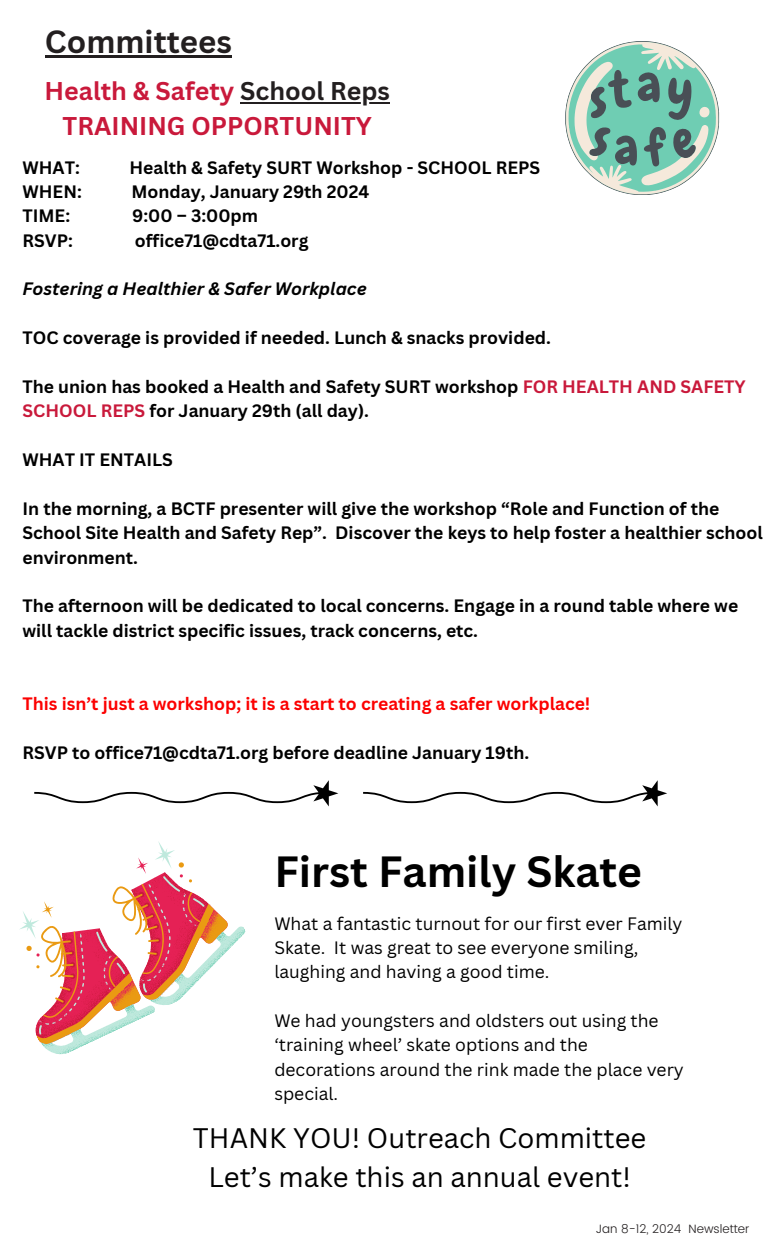
<style>
.page{position:relative;width:765px;height:1260px;background:#fff}
.page>*{position:absolute;margin:0;border:0;box-sizing:border-box;transform-origin:0 0}
.t1{font:700 42.5px "Canva Sans";color:#000}
.t2{font:700 31.25px "Canva Sans";color:#231f20}
.t3{font:27.5px "Canva Sans";color:#000}
.t4{font:700 25px/34.8px "Canva Sans";color:#c9193b;text-align:center}
.t5{font:700 17.5px/24.4px "Canva Sans";color:#000}
.t6{font:17.5px/24.4px "Canva Sans";color:#000}
.t7{font:700 17.5px "Canva Sans";color:#fc0101}
.t8{font:italic 700 17.5px "Canva Sans";color:#000}
.t9{font:300 12px "Poppins";color:#231f20}
.s1{color:#231f20}
.s2{color:#c9193b}
</style>
<div class="page">
<svg style="left:565px;top:41px;width:154px;height:154px"></svg>
<hr style="left:240px;top:102px;width:150px;height:2px;background:#231f20">
<svg style="left:19px;top:841px;width:209px;height:110px"></svg>
<svg style="left:31px;top:923px;width:215px;height:132px"></svg>
<hr style="left:45px;top:55px;width:187px;height:3px;background:#231f20">
<svg style="left:34px;top:780px;width:304px;height:26px"></svg>
<svg style="left:363px;top:780px;width:304px;height:26px"></svg>
<p class="t2" style="left:45px;top:20px;width:188px">Committees</p>
<p class="t4" style="left:45px;top:73px;width:347px">Health &amp; Safety <span class="s1">School Reps<br></span>TRAINING OPPORTUNITY</p>
<p class="t5" style="left:22px;top:155px;width:59px">WHAT:</p>
<p class="t5" style="left:129px;top:155px;width:412px">Health &amp; Safety SURT Workshop - SCHOOL REPS</p>
<p class="t5" style="left:22px;top:179px;width:61px">WHEN:</p>
<p class="t5" style="left:131px;top:179px;width:239px">Monday, January 29th 2024</p>
<p class="t5" style="left:22px;top:203px;width:49px">TIME:</p>
<p class="t5" style="left:132px;top:203px;width:128px">9:00 – 3:00pm</p>
<p class="t5" style="left:22px;top:228px;width:52px">RSVP:</p>
<p class="t5" style="left:135px;top:228px;width:175px">office71@cdta71.org</p>
<p class="t8" style="left:22px;top:277px;width:346px">Fostering a Healthier &amp; Safer Workplace</p>
<p class="t5" style="left:22px;top:325px;width:530px">TOC coverage is provided if needed. Lunch &amp; snacks provided.</p>
<p class="t5" style="left:22px;top:374px;width:725px">The union has booked a Health and Safety SURT workshop <span class="s2">FOR HEALTH AND SAFETY<br>SCHOOL REPS</span> for January 29th (all day).</p>
<p class="t5" style="left:22px;top:447px;width:152px">WHAT IT ENTAILS</p>
<p class="t5" style="left:22px;top:496px;width:742px">In the morning, a BCTF presenter will give the workshop “Role and Function of the<br>School Site Health and Safety Rep”. Discover the keys to help foster a healthier school environment.</p>
<p class="t5" style="left:22px;top:593px;width:717px">The afternoon will be dedicated to local concerns. Engage in a round table where we will tackle district specific issues, track concerns, etc.</p>
<p class="t7" style="left:22px;top:691px;width:569px">This isn’t just a workshop; it is a start to creating a safer workplace!</p>
<p class="t5" style="left:22px;top:740px;width:508px">RSVP to office71@cdta71.org before deadline January 19th.</p>
<p class="t1" style="left:274px;top:841px;width:369px">First Family Skate</p>
<p class="t6" style="left:274px;top:911px;width:410px">What a fantastic turnout for our first ever Family<br>Skate. It was great to see everyone smiling, laughing and having a good time.</p>
<p class="t6" style="left:274px;top:1008px;width:411px">We had youngsters and oldsters out using the ‘training wheel’ skate options and the decorations around the rink made the place very special.</p>
<p class="t3" style="left:193px;top:1119px;width:455px">THANK YOU! Outreach Committee</p>
<p class="t3" style="left:208px;top:1157px;width:424px">Let’s make this an annual event!</p>
<p class="t9" style="left:596px;top:1222px;width:155px">Jan 8-12, 2024 Newsletter</p>
</div>
